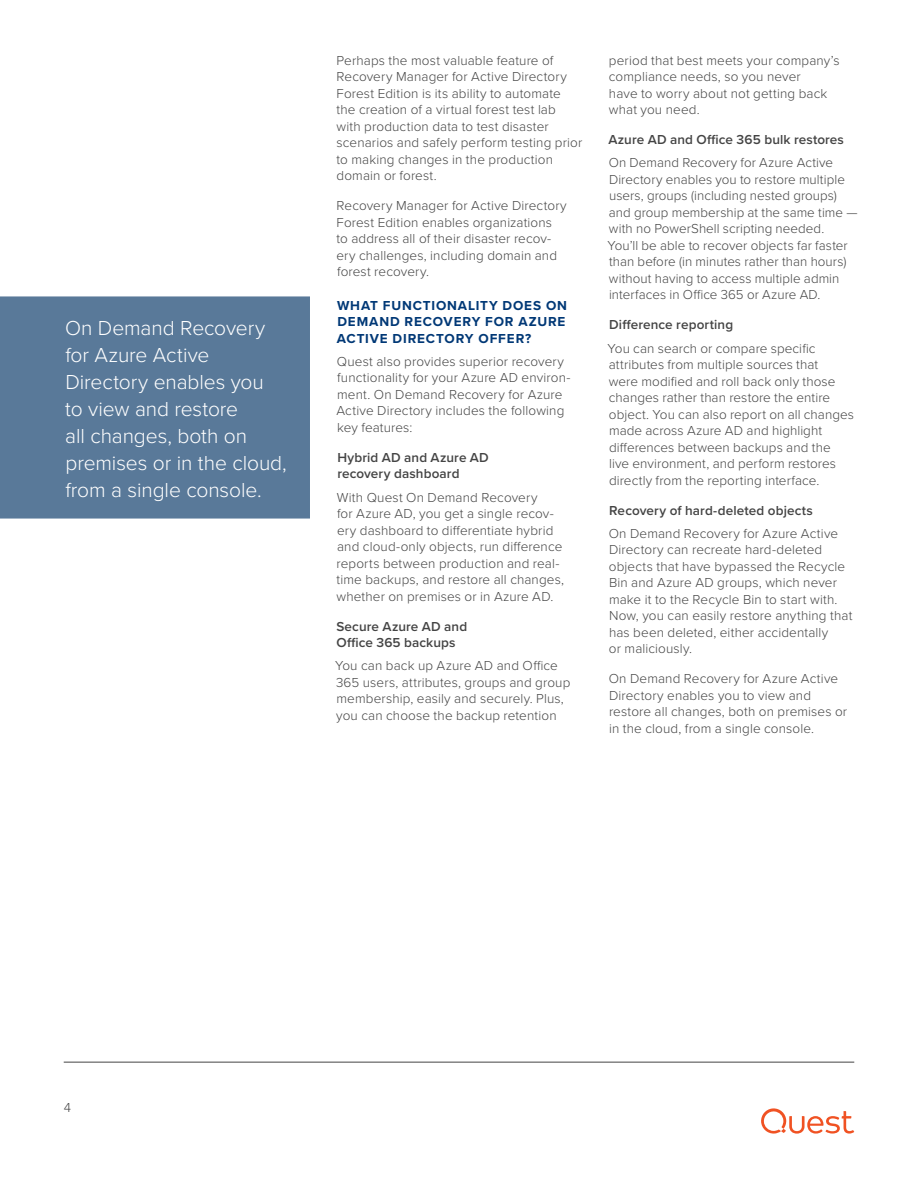
<style>
.page{position:relative;width:918px;height:1188px;background:#fff}
.page>*{position:absolute;margin:0;border:0;box-sizing:border-box;transform-origin:0 0}
.t1{font:300 21px/27px "Proxima Nova";letter-spacing:-.005em;color:#fff}
.t2{font:300 13.5px/16.5px "Proxima Nova";letter-spacing:.01em;color:#444}
.t3{font:600 13.5px/16.5px "Proxima Nova";letter-spacing:.01em;color:#444}
.t4{font:700 13.5px/16.5px "Proxima Nova";letter-spacing:.065em;color:#003876;text-align:justify}
</style>
<div class="page">
<hr style="left:64px;top:1062px;width:790px;height:1px;background:#444">
<svg style="left:761px;top:1108px;width:93px;height:26px"></svg>
<div style="left:1px;top:297px;width:308px;height:221px;background:#597999"></div>
<div style="left:0;top:296px;width:310px;height:223px;border:2px solid #597999"></div>
<h1 class="t1" style="left:65px;top:313px;width:223px">On Demand Recovery for Azure Active<br>Directory enables you<br>to view and restore<br>all changes, both on premises or in the cloud, from a single console.</h1>
<p class="t2" style="left:336px;top:51px;width:247px">Perhaps the most valuable feature of Recovery Manager for Active Directory Forest Edition is its ability to automate the creation of a virtual forest test lab with production data to test disaster scenarios and safely perform testing prior to making changes in the production domain or forest.</p>
<p class="t2" style="left:336px;top:197px;width:232px">Recovery Manager for Active Directory Forest Edition enables organizations to address all of their disaster recov&shy;ery challenges, including domain and forest recovery.</p>
<p class="t4" style="left:337px;top:297px;width:232px">WHAT FUNCTIONALITY DOES ON DEMAND RECOVERY FOR AZURE ACTIVE DIRECTORY OFFER?</p>
<p class="t2" style="left:336px;top:353px;width:236px">Quest also provides superior recovery functionality for your Azure AD environ&shy;ment. On Demand Recovery for Azure Active Directory includes the following key features:</p>
<p class="t3" style="left:337px;top:449px;width:153px">Hybrid AD and Azure AD recovery dashboard</p>
<p class="t2" style="left:336px;top:488px;width:229px">With Quest On Demand Recovery<br>for Azure AD, you get a single recov&shy;ery dashboard to differentiate hybrid and cloud-only objects, run difference reports between production and real&shy;time backups, and restore all changes, whether on premises or in Azure AD.</p>
<p class="t3" style="left:336px;top:617px;width:132px">Secure Azure AD and<br>Office 365 backups</p>
<p class="t2" style="left:335px;top:657px;width:237px">You can back up Azure AD and Office 365 users, attributes, groups and group membership, easily and securely. Plus, you can choose the backup retention</p>
<p class="t2" style="left:609px;top:51px;width:232px">period that best meets your company’s compliance needs, so you never<br>have to worry about not getting back what you need.</p>
<p class="t3" style="left:608px;top:131px;width:237px">Azure AD and Office 365 bulk restores</p>
<p class="t2" style="left:608px;top:154px;width:251px">On Demand Recovery for Azure Active Directory enables you to restore multiple users, groups (including nested groups) and group membership at the same time — with no PowerShell scripting needed.<br>You’ll be able to recover objects far faster than before (in minutes rather than hours) without having to access multiple admin interfaces in Office 365 or Azure AD.</p>
<p class="t3" style="left:609px;top:316px;width:126px">Difference reporting</p>
<p class="t2" style="left:608px;top:339px;width:248px">You can search or compare specific attributes from multiple sources that<br>were modified and roll back only those changes rather than restore the entire object. You can also report on all changes made across Azure AD and highlight differences between backups and the<br>live environment, and perform restores directly from the reporting interface.</p>
<p class="t3" style="left:609px;top:501px;width:205px">Recovery of hard-deleted objects</p>
<p class="t2" style="left:609px;top:525px;width:245px">On Demand Recovery for Azure Active Directory can recreate hard-deleted objects that have bypassed the Recycle Bin and Azure AD groups, which never make it to the Recycle Bin to start with.<br>Now, you can easily restore anything that has been deleted, either accidentally<br>or maliciously.</p>
<p class="t2" style="left:609px;top:670px;width:240px">On Demand Recovery for Azure Active Directory enables you to view and restore all changes, both on premises or in the cloud, from a single console.</p>
<p class="t2" style="left:64px;top:1099px;width:9px">4</p>
</div>
